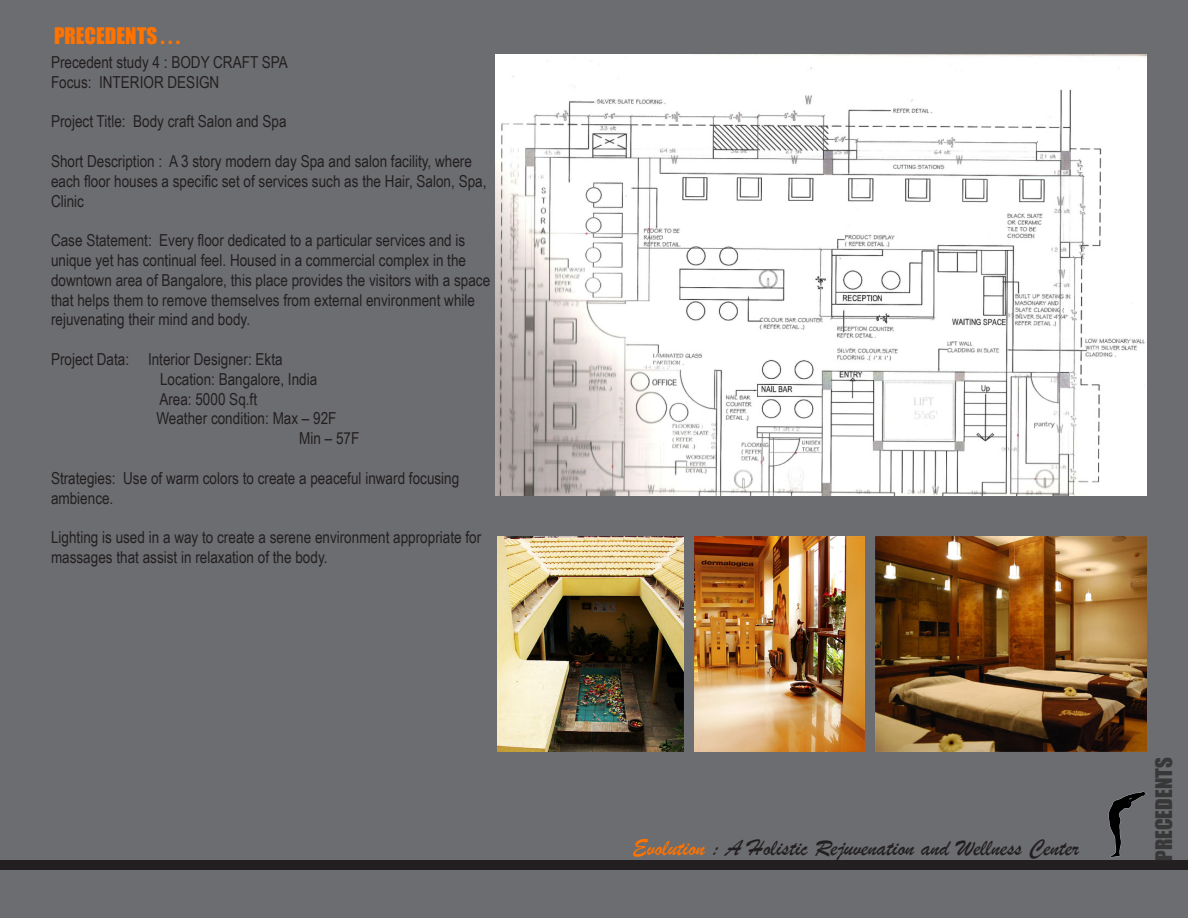
<style>
.page{position:relative;width:1188px;height:918px;background:#fff}
.page>*{position:absolute;margin:0;border:0;box-sizing:border-box;transform-origin:0 0}
.t1{font:24px "Brush Script";color:#231f20}
.t2{font:21px "Impact";color:#ff7300}
.t3{font:21px "Impact";color:#383839}
.t4{font:16.5px/19.8px "Arial Narrow";color:#231f20}
.s1{color:#ff7300}
</style>
<div class="page">
<div style="left:0;top:1px;width:1188px;height:917px;background:#6c6d70"></div>
<div style="left:0;top:861px;width:1188px;height:9px;background:#231f20"></div>
<img style="left:1096px;top:791px;width:53px;height:70px">
<img style="left:695px;top:536px;width:169px;height:216px">
<img style="left:495px;top:54px;width:652px;height:442px">
<img style="left:498px;top:536px;width:186px;height:216px">
<img style="left:875px;top:536px;width:272px;height:216px">
<p class="t2" style="left:54px;top:19px;width:127px">PRECEDENTS . . .</p>
<p class="t4" style="left:51px;top:52px;width:238px">Precedent study 4 : BODY CRAFT SPA</p>
<p class="t4" style="left:51px;top:71px;width:170px">Focus: INTERIOR DESIGN</p>
<p class="t4" style="left:51px;top:111px;width:237px">Project Title: Body craft Salon and Spa</p>
<p class="t4" style="left:51px;top:151px;width:437px">Short Description : A 3 story modern day Spa and salon facility, where each floor houses a specific set of services such as the Hair, Salon, Spa,<br>Clinic</p>
<p class="t4" style="left:51px;top:230px;width:441px">Case Statement: Every floor dedicated to a particular services and is unique yet has continual feel. Housed in a commercial complex in the downtown area of Bangalore, this place provides the visitors with a space that helps them to remove themselves from external environment while rejuvenating their mind and body.</p>
<p class="t4" style="left:51px;top:349px;width:233px">Project Data: Interior Designer: Ekta</p>
<p class="t4" style="left:160px;top:368px;width:159px">Location: Bangalore, India</p>
<p class="t4" style="left:159px;top:388px;width:99px">Area: 5000 Sq.ft</p>
<p class="t4" style="left:156px;top:408px;width:182px">Weather condition: Max – 92F</p>
<p class="t4" style="left:299px;top:428px;width:62px">Min – 57F</p>
<p class="t4" style="left:51px;top:467px;width:410px">Strategies: Use of warm colors to create a peaceful inward focusing ambience.</p>
<p class="t4" style="left:51px;top:527px;width:432px">Lighting is used in a way to create a serene environment appropriate for massages that assist in relaxation of the body.</p>
<p class="t1" style="left:632px;top:833px;width:448px"><span class="s1">Evolution</span> : A Holistic Rejuvenation and Wellness Center</p>
<p class="t3" style="left:1148px;top:861px;width:105px;rotate:-90deg">PRECEDENTS</p>
</div>
